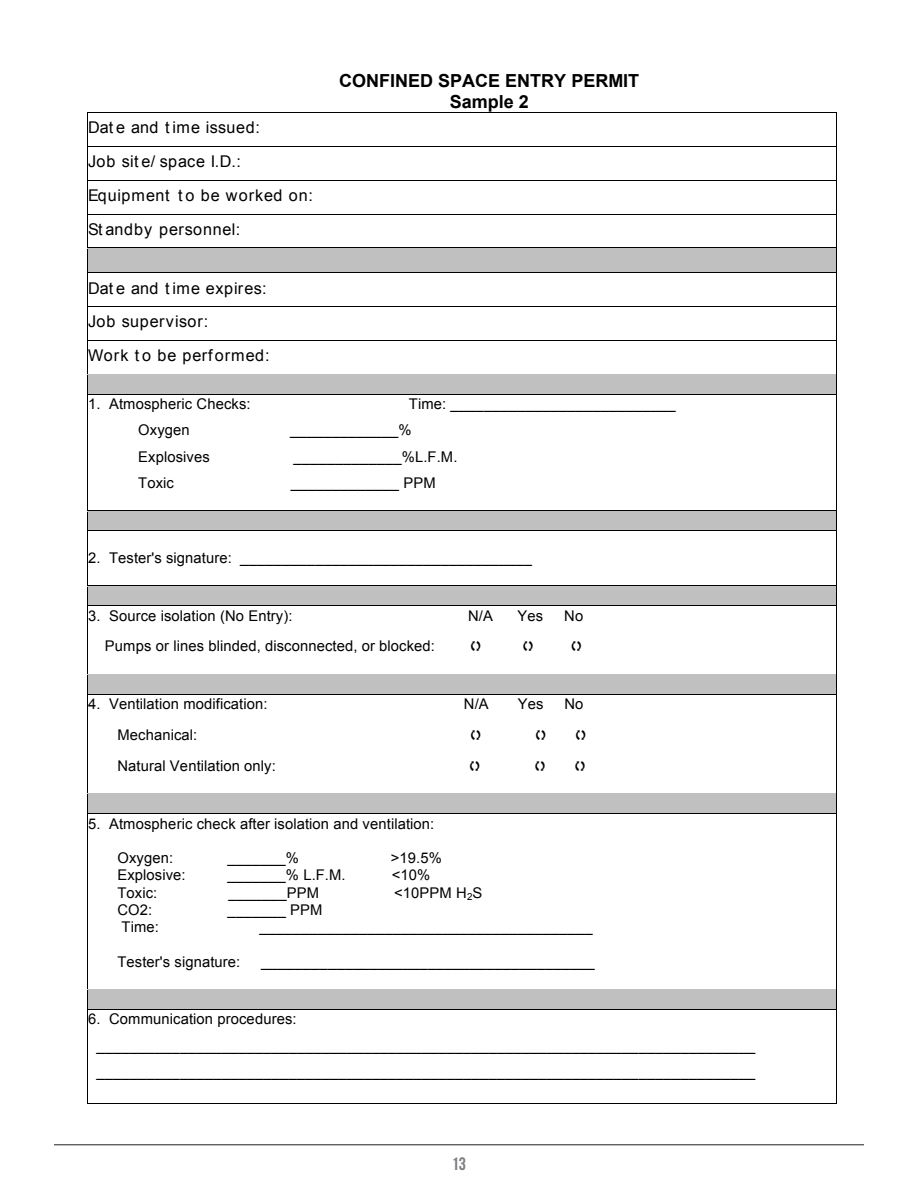
<style>
.page{position:relative;width:918px;height:1188px;background:#fff}
.page>*{position:absolute;margin:0;border:0;box-sizing:border-box;transform-origin:0 0}
.t1{font:700 18px/20.9px "Arial";color:#000;text-align:center}
.t2{font:18px "Bebas Neue";color:#7c7e81}
.t3{font:16.2px/33.9px "Arial";letter-spacing:.04em;color:#000}
.t4{font:14.7px/26.2px "Arial";letter-spacing:.01em;color:#000}
</style>
<div class="page">
<hr style="left:54px;top:1145px;width:810px;height:1px;background:#231f20">
<hr style="left:88px;top:112px;width:748px;height:1px;background:#000">
<hr style="left:87px;top:114px;width:1px;height:32px;background:#000">
<hr style="left:836px;top:114px;width:1px;height:32px;background:#000">
<hr style="left:88px;top:146px;width:748px;height:1px;background:#000">
<hr style="left:87px;top:148px;width:1px;height:32px;background:#000">
<hr style="left:836px;top:148px;width:1px;height:32px;background:#000">
<hr style="left:88px;top:180px;width:748px;height:1px;background:#000">
<hr style="left:87px;top:182px;width:1px;height:32px;background:#000">
<hr style="left:836px;top:182px;width:1px;height:32px;background:#000">
<hr style="left:88px;top:214px;width:748px;height:1px;background:#000">
<hr style="left:87px;top:216px;width:1px;height:32px;background:#000">
<hr style="left:836px;top:216px;width:1px;height:32px;background:#000">
<div style="left:88px;top:249px;width:748px;height:22px;background:#c0c0c0"></div>
<hr style="left:88px;top:248px;width:748px;height:1px;background:#c0c0c0">
<hr style="left:87px;top:271px;width:750px;height:1px;background:#c0c0c0">
<svg style="left:87px;top:248px;width:1px;height:26px"></svg>
<hr style="left:88px;top:272px;width:748px;height:1px;background:#000">
<svg style="left:836px;top:248px;width:1px;height:26px"></svg>
<hr style="left:87px;top:274px;width:1px;height:32px;background:#000">
<hr style="left:836px;top:274px;width:1px;height:32px;background:#000">
<hr style="left:88px;top:306px;width:748px;height:1px;background:#000">
<hr style="left:87px;top:308px;width:1px;height:32px;background:#000">
<hr style="left:836px;top:308px;width:1px;height:32px;background:#000">
<hr style="left:88px;top:340px;width:748px;height:1px;background:#000">
<hr style="left:87px;top:342px;width:1px;height:32px;background:#000">
<hr style="left:836px;top:342px;width:1px;height:32px;background:#000">
<div style="left:88px;top:375px;width:748px;height:19px;background:#c0c0c0"></div>
<hr style="left:88px;top:374px;width:748px;height:1px;background:#000">
<svg style="left:87px;top:374px;width:1px;height:22px"></svg>
<hr style="left:88px;top:394px;width:748px;height:1px;background:#000">
<svg style="left:836px;top:374px;width:1px;height:22px"></svg>
<hr style="left:87px;top:396px;width:1px;height:114px;background:#000">
<hr style="left:836px;top:396px;width:1px;height:114px;background:#000">
<div style="left:88px;top:511px;width:748px;height:20px;background:#c0c0c0"></div>
<hr style="left:88px;top:510px;width:748px;height:1px;background:#000">
<svg style="left:87px;top:510px;width:1px;height:22px"></svg>
<hr style="left:88px;top:531px;width:748px;height:1px;background:#000">
<svg style="left:836px;top:510px;width:1px;height:22px"></svg>
<hr style="left:87px;top:532px;width:1px;height:53px;background:#000">
<hr style="left:836px;top:532px;width:1px;height:53px;background:#000">
<div style="left:88px;top:586px;width:748px;height:19px;background:#c0c0c0"></div>
<hr style="left:88px;top:585px;width:748px;height:1px;background:#000">
<svg style="left:87px;top:585px;width:1px;height:22px"></svg>
<hr style="left:88px;top:605px;width:748px;height:1px;background:#000">
<svg style="left:836px;top:585px;width:1px;height:22px"></svg>
<hr style="left:87px;top:607px;width:1px;height:67px;background:#000">
<hr style="left:836px;top:607px;width:1px;height:67px;background:#000">
<div style="left:88px;top:675px;width:748px;height:19px;background:#c0c0c0"></div>
<hr style="left:88px;top:674px;width:748px;height:1px;background:#000">
<svg style="left:87px;top:674px;width:1px;height:22px"></svg>
<hr style="left:88px;top:694px;width:748px;height:1px;background:#000">
<svg style="left:836px;top:674px;width:1px;height:22px"></svg>
<hr style="left:87px;top:696px;width:1px;height:97px;background:#000">
<hr style="left:836px;top:696px;width:1px;height:97px;background:#000">
<div style="left:88px;top:794px;width:748px;height:19px;background:#c0c0c0"></div>
<hr style="left:88px;top:793px;width:748px;height:1px;background:#000">
<svg style="left:87px;top:793px;width:1px;height:22px"></svg>
<hr style="left:88px;top:813px;width:748px;height:1px;background:#000">
<svg style="left:836px;top:793px;width:1px;height:22px"></svg>
<hr style="left:87px;top:815px;width:1px;height:174px;background:#000">
<hr style="left:836px;top:815px;width:1px;height:174px;background:#000">
<div style="left:88px;top:990px;width:748px;height:19px;background:#c0c0c0"></div>
<hr style="left:88px;top:989px;width:748px;height:1px;background:#000">
<svg style="left:87px;top:989px;width:1px;height:22px"></svg>
<hr style="left:88px;top:1009px;width:748px;height:1px;background:#000">
<svg style="left:836px;top:989px;width:1px;height:22px"></svg>
<hr style="left:87px;top:1011px;width:1px;height:92px;background:#000">
<hr style="left:88px;top:1103px;width:748px;height:1px;background:#000">
<hr style="left:836px;top:1011px;width:1px;height:92px;background:#000">
<p class="t3" style="left:88px;top:111px;width:226px">Dat e and t ime issued:<br>Job sit e/ space I.D.:<br>Equipment t o be worked on:<br>St andby personnel:</p>
<p class="t1" style="left:339px;top:71px;width:302px">CONFINED SPACE ENTRY PERMIT<br>Sample 2</p>
<p class="t3" style="left:88px;top:271px;width:183px">Dat e and t ime expires:<br>Job supervisor:<br>Work t o be performed:</p>
<p class="t4" style="left:88px;top:391px;width:164px">1. Atmospheric Checks:</p>
<p class="t4" style="left:409px;top:391px;width:268px">Time: ___________________________</p>
<p class="t4" style="left:138px;top:417px;width:53px">Oxygen</p>
<p class="t4" style="left:290px;top:417px;width:123px">_____________%</p>
<p class="t4" style="left:138px;top:444px;width:73px">Explosives</p>
<p class="t4" style="left:293px;top:444px;width:166px">_____________%L.F.M.</p>
<p class="t4" style="left:138px;top:470px;width:37px">Toxic</p>
<p class="t4" style="left:291px;top:470px;width:146px">_____________ PPM</p>
<p class="t4" style="left:88px;top:545px;width:445px">2. Tester's signature: ___________________________________</p>
<p class="t4" style="left:88px;top:603px;width:206px">3. Source isolation (No Entry):</p>
<p class="t4" style="left:468px;top:603px;width:26px">N/A</p>
<p class="t4" style="left:518px;top:603px;width:27px">Yes</p>
<p class="t4" style="left:564px;top:603px;width:21px">No</p>
<p class="t4" style="left:105px;top:633px;width:332px">Pumps or lines blinded, disconnected, or blocked:</p>
<p class="t4" style="left:88px;top:691px;width:181px">4. Ventilation modification:</p>
<p class="t4" style="left:464px;top:691px;width:26px">N/A</p>
<p class="t4" style="left:518px;top:691px;width:27px">Yes</p>
<p class="t4" style="left:564px;top:691px;width:21px">No</p>
<p class="t4" style="left:117px;top:720px;width:160px;line-height:30.9px">Mechanical:<br>Natural Ventilation only:</p>
<p class="t4" style="left:88px;top:810px;width:348px">5. Atmospheric check after isolation and ventilation:</p>
<p class="t4" style="left:117px;top:845px;width:57px">Oxygen:</p>
<p class="t4" style="left:228px;top:845px;width:73px">_______%</p>
<p class="t4" style="left:391px;top:845px;width:53px">&gt;19.5%</p>
<p class="t4" style="left:117px;top:862px;width:70px">Explosive:</p>
<p class="t4" style="left:228px;top:862px;width:120px">_______% L.F.M.</p>
<p class="t4" style="left:392px;top:862px;width:40px">&lt;10%</p>
<p class="t4" style="left:117px;top:880px;width:41px">Toxic:</p>
<p class="t4" style="left:228px;top:880px;width:92px">_______PPM</p>
<p class="t4" style="left:394px;top:880px;width:90px">&lt;10PPM H<sub>2</sub>S</p>
<p class="t4" style="left:117px;top:897px;width:36px">CO2:</p>
<p class="t4" style="left:228px;top:897px;width:96px">_______ PPM</p>
<p class="t4" style="left:122px;top:914px;width:39px">Time:</p>
<p class="t4" style="left:259px;top:914px;width:335px">________________________________________</p>
<p class="t4" style="left:117px;top:949px;width:124px">Tester's signature:</p>
<p class="t4" style="left:261px;top:949px;width:335px">________________________________________</p>
<p class="t4" style="left:97px;top:1006px;width:660px;text-indent:-8px">6. Communication procedures: _______________________________________________________________________________ _______________________________________________________________________________</p>
<p class="t2" style="left:452px;top:1154px;width:16px">13</p>
</div>
